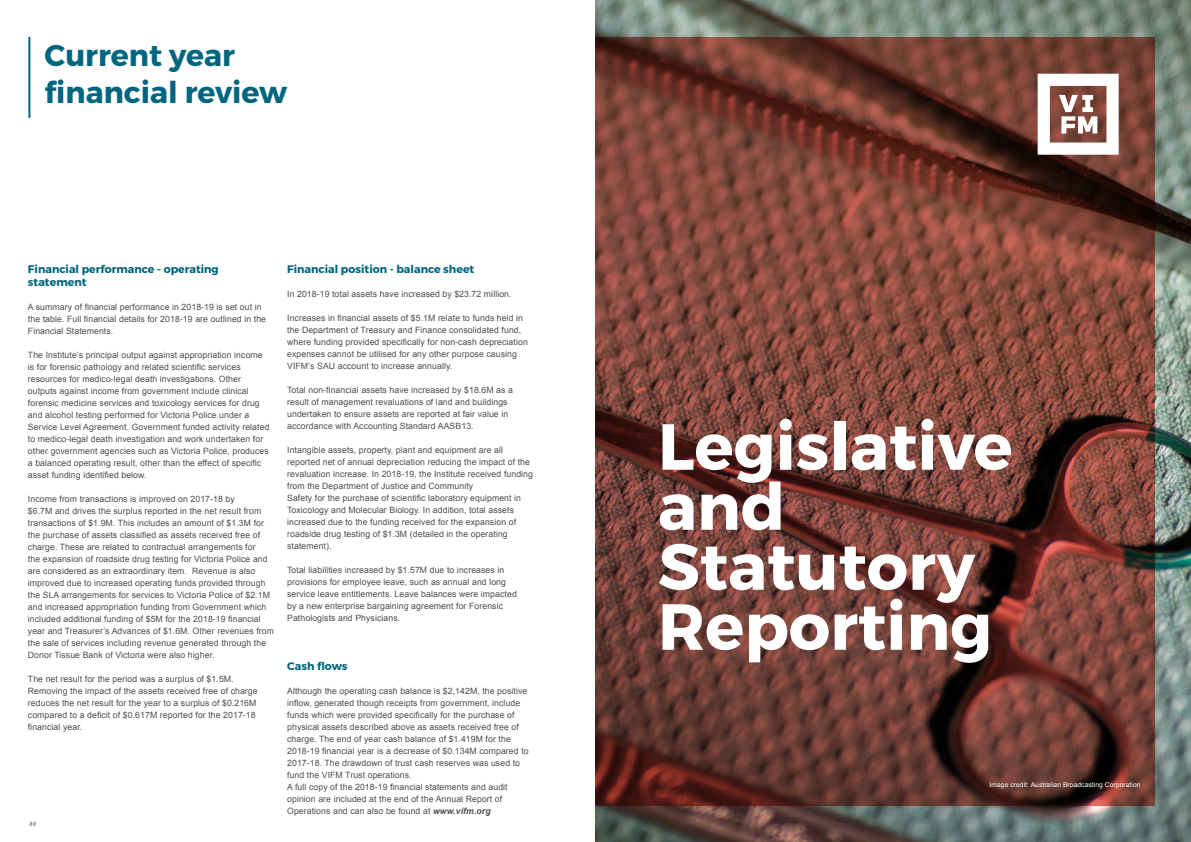
<style>
.page{position:relative;width:1191px;height:842px;background:#fff}
.page>*{position:absolute;margin:0;border:0;box-sizing:border-box;transform-origin:0 0}
.t1{font:700 65px/60px "Montserrat";color:#fff}
.t2{font:700 30px/37px "Montserrat";color:#006680}
.t3{font:700 11px/13px "Montserrat";color:#00657f}
.t4{font:8.7px/12px "Arial";letter-spacing:.01em;color:#4d4d4f}
.t5{font:6.7px "Arial";letter-spacing:.01em;color:#fff}
.t6{font:italic 700 6.5px "Times New Roman";color:#717275}
.s1{font-weight:700;font-style:italic}
</style>
<div class="page">
<hr style="left:28px;top:37px;width:2px;height:81px;background:#00657f">
<img style="left:595px;top:0;width:596px;height:842px">
<svg style="left:595px;top:37px;width:559px;height:769px;background:#723e34"></svg>
<svg style="left:1037px;top:74px;width:81px;height:81px"></svg>
<h2 class="t2" style="left:45px;top:38px;width:244px">Current year financial review</h2>
<p class="t3" style="left:28px;top:263px;width:192px">Financial performance - operating statement</p>
<p class="t4" style="left:28px;top:301px;width:240px">A summary of financial performance in 2018-19 is set out in the table. Full financial details for 2018-19 are outlined in the<br>Financial Statements.</p>
<p class="t4" style="left:28px;top:349px;width:243px">The Institute’s principal output against appropriation income is for forensic pathology and related scientific services resources for medico-legal death investigations. Other outputs against income from government include clinical forensic medicine services and toxicology services for drug and alcohol testing performed for Victoria Police under a Service Level Agreement. Government funded activity related to medico-legal death investigation and work undertaken for other government agencies such as Victoria Police, produces a balanced operating result, other than the effect of specific asset funding identified below.</p>
<p class="t4" style="left:28px;top:493px;width:248px">Income from transactions is improved on 2017-18 by<br>$6.7M and drives the surplus reported in the net result from transactions of $1.9M. This includes an amount of $1.3M for the purchase of assets classified as assets received free of charge. These are related to contractual arrangements for<br>the expansion of roadside drug testing for Victoria Police and are considered as an extraordinary item. Revenue is also improved due to increased operating funds provided through the SLA arrangements for services to Victoria Police of $2.1M and increased appropriation funding from Government which included additional funding of $5M for the 2018-19 financial year and Treasurer’s Advances of $1.6M. Other revenues from the sale of services including revenue generated through the Donor Tissue Bank of Victoria were also higher.</p>
<p class="t4" style="left:28px;top:673px;width:231px">The net result for the period was a surplus of $1.5M.<br>Removing the impact of the assets received free of charge reduces the net result for the year to a surplus of $0.216M compared to a deficit of $0.617M reported for the 2017-18 financial year.</p>
<p class="t6" style="left:29px;top:819px;width:8px">80</p>
<p class="t3" style="left:287px;top:263px;width:189px">Financial position - balance sheet</p>
<p class="t4" style="left:287px;top:288px;width:226px">In 2018-19 total assets have increased by $23.72 million.</p>
<p class="t4" style="left:287px;top:312px;width:242px">Increases in financial assets of $5.1M relate to funds held in the Department of Treasury and Finance consolidated fund, where funding provided specifically for non-cash depreciation expenses cannot be utilised for any other purpose causing VIFM’s SAU account to increase annually.</p>
<p class="t4" style="left:287px;top:384px;width:227px">Total non-financial assets have increased by $18.6M as a result of management revaluations of land and buildings undertaken to ensure assets are reported at fair value in accordance with Accounting Standard AASB13.</p>
<p class="t4" style="left:287px;top:444px;width:247px">Intangible assets, property, plant and equipment are all reported net of annual depreciation reducing the impact of the revaluation increase. In 2018-19, the Institute received funding from the Department of Justice and Community<br>Safety for the purchase of scientific laboratory equipment in Toxicology and Molecular Biology. In addition, total assets increased due to the funding received for the expansion of roadside drug testing of $1.3M (detailed in the operating statement).</p>
<p class="t4" style="left:287px;top:564px;width:231px">Total liabilities increased by $1.57M due to increases in provisions for employee leave, such as annual and long service leave entitlements. Leave balances were impacted by a new enterprise bargaining agreement for Forensic Pathologists and Physicians.</p>
<p class="t3" style="left:287px;top:660px;width:62px">Cash flows</p>
<p class="t4" style="left:287px;top:685px;width:243px">Although the operating cash balance is $2,142M, the positive inflow, generated though receipts from government, include funds which were provided specifically for the purchase of physical assets described above as assets received free of charge. The end of year cash balance of $1.419M for the 2018-19 financial year is a decrease of $0.134M compared to 2017-18. The drawdown of trust cash reserves was used to fund the VIFM Trust operations.<br>A full copy of the 2018-19 financial statements and audit opinion are included at the end of the Annual Report of Operations and can also be found at <span class="s1">www.vifm.org</span></p>
<h1 class="t1" style="left:658px;top:418px;width:356px">Legislative and<br>Statutory<br>Reporting</h1>
<p class="t5" style="left:989px;top:780px;width:153px">Image credit: Australian Broadcasting Corporation</p>
</div>
